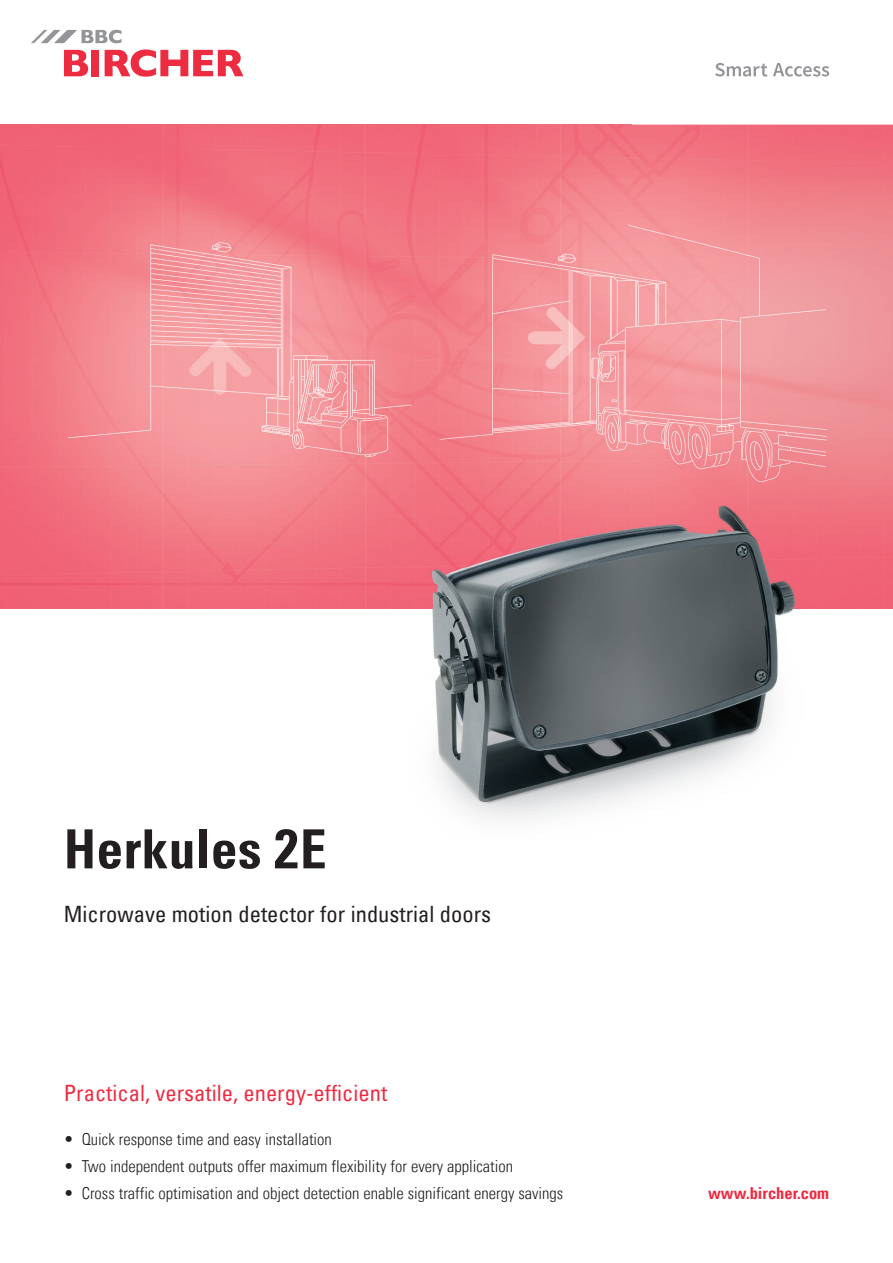
<style>
.page{position:relative;width:893px;height:1263px;background:#fff}
.page>*{position:absolute;margin:0;border:0;box-sizing:border-box;transform-origin:0 0}
.t1{font:54px "Univers Com 67 Bold Cond";letter-spacing:.01em;color:#231f20}
.t2{font:condensed 22.5px "Univers Com 57";color:#231f20}
.t3{font:condensed 22.5px "Univers Com 57";color:#ed2c42}
.t4{font:16.5px "Univers Com 47 Light Cond";color:#231f20}
.t5{font:16.5px "Univers Com 67 Bold Cond";color:#ed2c42}
.s1{font-size:55.5px}
</style>
<div class="page">
<img style="left:0;top:125px;width:630px;height:322px">
<img style="left:630px;top:125px;width:263px;height:376px">
<img style="left:0;top:447px;width:420px;height:162px">
<img style="left:420px;top:447px;width:211px;height:35px">
<img style="left:829px;top:501px;width:64px;height:108px">
<svg style="left:64px;top:50px;width:24px;height:26px"></svg>
<div style="left:91px;top:50px;width:8px;height:26px;background:#ed2c42"></div>
<svg style="left:105px;top:49px;width:138px;height:28px"></svg>
<svg style="left:31px;top:30px;width:91px;height:13px"></svg>
<svg style="left:715px;top:63px;width:52px;height:14px"></svg>
<svg style="left:773px;top:63px;width:56px;height:14px"></svg>
<img style="left:395px;top:482px;width:434px;height:338px">
<h1 class="t1" style="left:64px;top:816px;width:264px">Herkules <span class="s1">2</span>E</h1>
<h2 class="t2" style="left:64px;top:900px;width:429px">Microwave motion detector for industrial doors</h2>
<h2 class="t3" style="left:64px;top:1078px;width:325px">Practical, versatile, energy-efficient</h2>
<p class="t4" style="left:64px;top:1129px;width:270px">• Quick response time and easy installation</p>
<p class="t4" style="left:64px;top:1156px;width:451px">• Two independent outputs offer maximum flexibility for every application</p>
<p class="t4" style="left:64px;top:1183px;width:501px">• Cross traffic optimisation and object detection enable significant energy savings</p>
<p class="t5" style="left:708px;top:1183px;width:123px">www.bircher.com</p>
</div>
